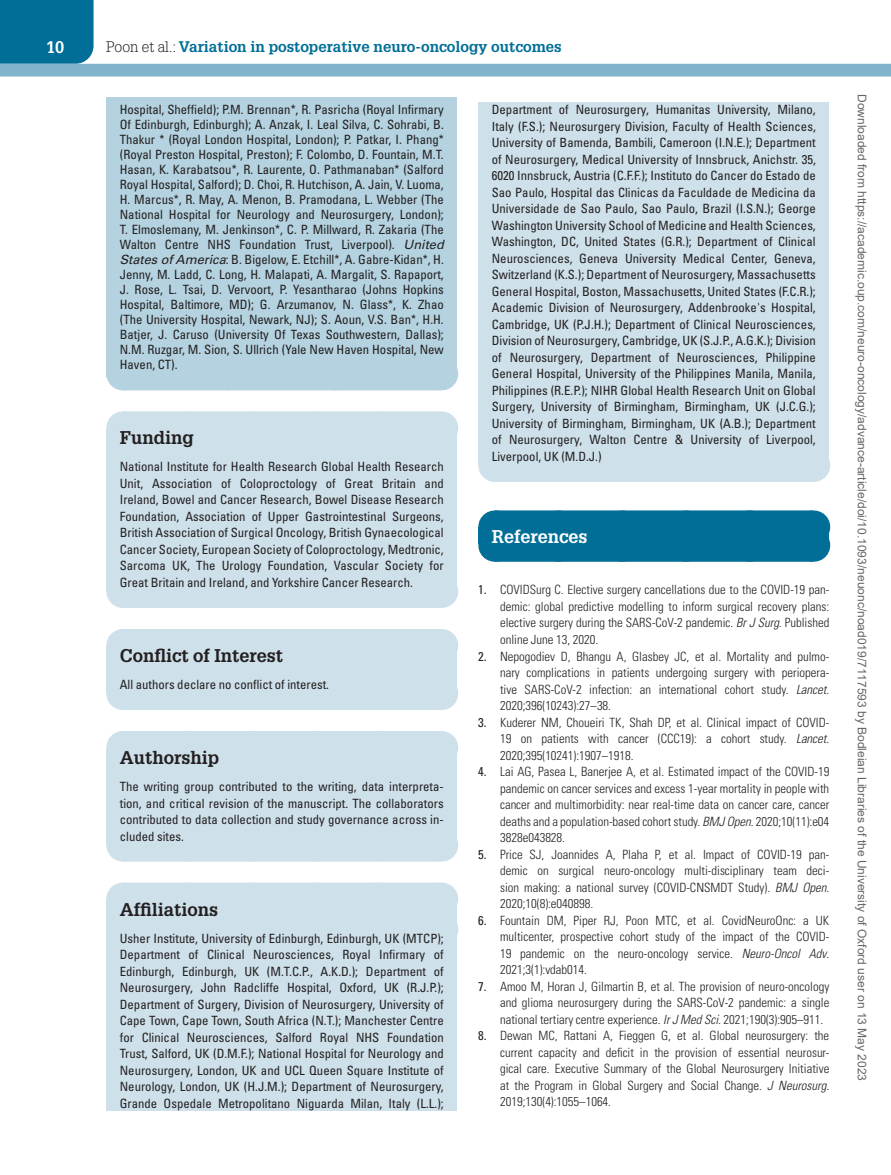
<style>
.page{position:relative;width:891px;height:1175px;background:#fff}
.page>*{position:absolute;margin:0;border:0;box-sizing:border-box;transform-origin:0 0}
.t1{font:700 18px "Glypha LT Std";color:#231f20}
.t2{font:700 18px "Glypha LT Std";color:#fff}
.t3{font:700 16.5px "Glypha LT Std";color:#fff}
.t4{font:700 15px "Glypha LT Std";color:#006e96}
.t5{font:condensed 12.75px/16.5px "Univers LT Std";color:#231f20;text-align:justify}
.t6{font:300 condensed 12.75px/16.5px "Univers LT Std";color:#231f20;text-align:justify}
.t7{font:12px "Arial";color:#666}
.s1{font-weight:300;color:#231f20}
.s2{font-family:"Arial Unicode MS";font-stretch:normal}
.s3{font-style:italic;font-stretch:normal}
.s4{font-weight:400}
.s5{font-style:italic}
</style>
<div class="page">
<div style="left:0;top:0;width:94px;height:64px;background:#006e96"></div>
<div style="left:0;top:64px;width:891px;height:12px;background:#7fb4ca"></div>
<div style="left:106px;top:98px;width:351px;height:279px;background:#b4d2df"></div>
<div style="left:123px;top:357px;width:318px;height:33px;background:#b4d2df"></div>
<hr style="left:441px;top:357px;width:1px;height:33px;background:#b4d2df">
<div style="left:106px;top:428px;width:351px;height:33px;background:#cee0ea"></div>
<div style="left:123px;top:411px;width:318px;height:33px;background:#cee0ea"></div>
<svg style="left:188px;top:411px;width:221px;height:1px"></svg>
<hr style="left:441px;top:411px;width:1px;height:33px;background:#cee0ea">
<div style="left:106px;top:459px;width:351px;height:131px;background:#cee0ea"></div>
<div style="left:123px;top:575px;width:318px;height:33px;background:#cee0ea"></div>
<hr style="left:441px;top:575px;width:1px;height:33px;background:#cee0ea">
<div style="left:106px;top:646px;width:351px;height:33px;background:#cee0ea"></div>
<div style="left:123px;top:629px;width:318px;height:33px;background:#cee0ea"></div>
<hr style="left:441px;top:629px;width:1px;height:33px;background:#cee0ea">
<div style="left:106px;top:676px;width:351px;height:16px;background:#cee0ea"></div>
<div style="left:123px;top:677px;width:318px;height:33px;background:#cee0ea"></div>
<hr style="left:441px;top:677px;width:1px;height:33px;background:#cee0ea">
<div style="left:106px;top:748px;width:351px;height:33px;background:#cee0ea"></div>
<div style="left:123px;top:731px;width:318px;height:33px;background:#cee0ea"></div>
<hr style="left:441px;top:731px;width:1px;height:33px;background:#cee0ea">
<div style="left:106px;top:778px;width:351px;height:66px;background:#cee0ea"></div>
<div style="left:123px;top:828px;width:318px;height:33px;background:#cee0ea"></div>
<hr style="left:441px;top:828px;width:1px;height:33px;background:#cee0ea">
<div style="left:106px;top:899px;width:351px;height:33px;background:#cee0ea"></div>
<div style="left:123px;top:882px;width:318px;height:33px;background:#cee0ea"></div>
<hr style="left:441px;top:882px;width:1px;height:33px;background:#cee0ea">
<div style="left:106px;top:930px;width:351px;height:181px;background:#cee0ea"></div>
<svg style="left:186px;top:882px;width:223px;height:1px"></svg>
<div style="left:478px;top:102px;width:351px;height:362px;background:#cee0ea"></div>
<div style="left:495px;top:449px;width:318px;height:33px;background:#cee0ea"></div>
<hr style="left:813px;top:449px;width:1px;height:33px;background:#cee0ea">
<div style="left:478px;top:527px;width:351px;height:17px;background:#006e96"></div>
<div style="left:495px;top:510px;width:318px;height:33px;background:#006e96"></div>
<hr style="left:813px;top:510px;width:1px;height:33px;background:#006e96">
<div style="left:495px;top:529px;width:318px;height:33px;background:#006e96"></div>
<svg style="left:558px;top:510px;width:223px;height:52px"></svg>
<hr style="left:813px;top:529px;width:1px;height:33px;background:#006e96">
<p class="t3" style="left:46px;top:37px;width:20px">10</p>
<p class="t4" style="left:106px;top:37px;width:457px"><span class="s1">Poon et al.:</span> Variation in postoperative neuro-oncology outcomes</p>
<p class="t5" style="left:120px;top:102px;width:326px;line-height:15px">Hospital, Sheffield); P.M. Brennan<span class="s2">*</span>, R. Pasricha (Royal Infirmary Of Edinburgh, Edinburgh); A. Anzak, I. Leal Silva, C. Sohrabi, B.<br>Thakur <span class="s2">*</span> (Royal London Hospital, London); P. Patkar, I. Phang<span class="s2">* </span>(Royal Preston Hospital, Preston); F. Colombo, D. Fountain, M.T.<br>Hasan, K. Karabatsou<span class="s2">*</span>, R. Laurente, O. Pathmanaban<span class="s2">*</span> (Salford Royal Hospital, Salford); D. Choi, R. Hutchison, A. Jain, V. Luoma, H. Marcus<span class="s2">*</span>, R. May, A. Menon, B. Pramodana, L. Webber (The National Hospital for Neurology and Neurosurgery, London); T. Elmoslemany, M. Jenkinson<span class="s2">*</span>, C. P. Millward, R. Zakaria (The Walton Centre NHS Foundation Trust, Liverpool). <span class="s3">United States of America</span>: B. Bigelow, E. Etchill<span class="s2">*</span>, A. Gabre-Kidan<span class="s2">*</span>, H.<br>Jenny, M. Ladd, C. Long, H. Malapati, A. Margalit, S. Rapaport, J. Rose, L. Tsai, D. Vervoort, P. Yesantharao (Johns Hopkins Hospital, Baltimore, MD); G. Arzumanov, N. Glass<span class="s2">*</span>, K. Zhao (The University Hospital, Newark, NJ); S. Aoun, V.S. Ban<span class="s2">*</span>, H.H.<br>Batjer, J. Caruso (University Of Texas Southwestern, Dallas); N.M. Ruzgar, M. Sion, S. Ullrich (Yale New Haven Hospital, New Haven, CT).</p>
<h1 class="t1" style="left:120px;top:427px;width:76px">Funding</h1>
<p class="t5" style="left:120px;top:458px;width:326px">National Institute for Health Research Global Health Research Unit, Association of Coloproctology of Great Britain and Ireland, Bowel and Cancer Research, Bowel Disease Research Foundation, Association of Upper Gastrointestinal Surgeons, British Association of Surgical Oncology, British Gynaecological Cancer Society, European Society of Coloproctology, Medtronic, Sarcoma UK, The Urology Foundation, Vascular Society for Great Britain and Ireland, and Yorkshire Cancer Research.</p>
<h1 class="t1" style="left:120px;top:644px;width:165px">Conflict of Interest</h1>
<p class="t5" style="left:120px;top:676px;width:211px">All authors declare no conflict of interest.</p>
<h1 class="t1" style="left:120px;top:746px;width:101px">Authorship</h1>
<p class="t5" style="left:120px;top:778px;width:326px">The writing group contributed to the writing, data interpreta&shy;tion, and critical revision of the manuscript. The collaborators contributed to data collection and study governance across in&shy;cluded sites.</p>
<h1 class="t1" style="left:120px;top:898px;width:100px">Affiliations</h1>
<p class="t5" style="left:120px;top:929px;width:326px">Usher Institute, University of Edinburgh, Edinburgh, UK (MTCP); Department of Clinical Neurosciences, Royal Infirmary of Edinburgh, Edinburgh, UK (M.T.C.P., A.K.D.); Department of Neurosurgery, John Radcliffe Hospital, Oxford, UK (R.J.P.); Department of Surgery, Division of Neurosurgery, University of Cape Town, Cape Town, South Africa (N.T.); Manchester Centre for Clinical Neurosciences, Salford Royal NHS Foundation Trust, Salford, UK (D.M.F.); National Hospital for Neurology and Neurosurgery, London, UK and UCL Queen Square Institute of Neurology, London, UK (H.J.M.); Department of Neurosurgery, Grande Ospedale Metropolitano Niguarda Milan, Italy (L.L.);</p>
<p class="t5" style="left:492px;top:101px;width:326px">Department of Neurosurgery, Humanitas University, Milano, Italy (F.S.); Neurosurgery Division, Faculty of Health Sciences, University of Bamenda, Bambili, Cameroon (I.N.E.); Department of Neurosurgery, Medical University of Innsbruck, Anichstr. 35, 6020 Innsbruck, Austria (C.F.F.); Instituto do Cancer do Estado de Sao Paulo, Hospital das Clinicas da Faculdade de Medicina da Universidade de Sao Paulo, Sao Paulo, Brazil (I.S.N.); George Washington University School of Medicine and Health Sciences, Washington, DC, United States (G.R.); Department of Clinical Neurosciences, Geneva University Medical Center, Geneva, Switzerland (K.S.); Department of Neurosurgery, Massachusetts General Hospital, Boston, Massachusetts, United States (F.C.R.); Academic Division of Neurosurgery, Addenbrooke's Hospital, Cambridge, UK (P.J.H.); Department of Clinical Neurosciences, Division of Neurosurgery, Cambridge, UK (S.J.P., A.G.K.); Division of Neurosurgery, Department of Neurosciences, Philippine General Hospital, University of the Philippines Manila, Manila, Philippines (R.E.P.); NIHR Global Health Research Unit on Global Surgery, University of Birmingham, Birmingham, UK (J.C.G.); University of Birmingham, Birmingham, UK (A.B.); Department of Neurosurgery, Walton Centre &amp; University of Liverpool, Liverpool, UK (M.D.J.)</p>
<h1 class="t2" style="left:492px;top:526px;width:97px">References</h1>
<p class="t6" style="left:500px;top:581px;width:331px;text-indent:-22px"><span class="s4">1.</span> COVIDSurg C. Elective surgery cancellations due to the COVID-19 pan&shy;demic: global predictive modelling to inform surgical recovery plans: elective surgery during the SARS-CoV-2 pandemic. <span class="s5">Br J Surg.</span> Published online June 13, 2020.</p>
<p class="t6" style="left:500px;top:647px;width:331px;text-indent:-22px"><span class="s4">2.</span> Nepogodiev D, Bhangu A, Glasbey JC, et al. Mortality and pulmo&shy;nary complications in patients undergoing surgery with periopera&shy;tive SARS-CoV-2 infection: an international cohort study. <span class="s5">Lancet</span>.<br>2020;396(10243):27–38.</p>
<p class="t6" style="left:500px;top:713px;width:331px;text-indent:-22px"><span class="s4">3.</span> Kuderer NM, Choueiri TK, Shah DP, et al. Clinical impact of COVID-19 on patients with cancer (CCC19): a cohort study. <span class="s5">Lancet</span>.<br>2020;395(10241):1907–1918.</p>
<p class="t6" style="left:500px;top:763px;width:331px;text-indent:-22px"><span class="s4">4.</span> Lai AG, Pasea L, Banerjee A, et al. Estimated impact of the COVID-19 pandemic on cancer services and excess 1-year mortality in people with cancer and multimorbidity: near real-time data on cancer care, cancer deaths and a population-based cohort study. <span class="s5">BMJ Open</span>. 2020;10(11):e04<br>3828e043828.</p>
<p class="t6" style="left:500px;top:845px;width:331px;text-indent:-22px"><span class="s4">5.</span> Price SJ, Joannides A, Plaha P, et al. Impact of COVID-19 pan&shy;demic on surgical neuro-oncology multi-disciplinary team deci&shy;sion making: a national survey (COVID-CNSMDT Study). <span class="s5">BMJ Open</span>.<br>2020;10(8):e040898.</p>
<p class="t6" style="left:500px;top:911px;width:331px;text-indent:-22px"><span class="s4">6.</span> Fountain DM, Piper RJ, Poon MTC, et al. CovidNeuroOnc: a UK multicenter, prospective cohort study of the impact of the COVID-19 pandemic on the neuro-oncology service. <span class="s5">Neuro-Oncol Adv</span>.<br>2021;3(1):vdab014.</p>
<p class="t6" style="left:500px;top:977px;width:331px;text-indent:-22px"><span class="s4">7.</span> Amoo M, Horan J, Gilmartin B, et al. The provision of neuro-oncology and glioma neurosurgery during the SARS-CoV-2 pandemic: a single national tertiary centre experience. <span class="s5">Ir J Med Sci.</span> 2021;190(3):905–911.</p>
<p class="t6" style="left:500px;top:1027px;width:331px;text-indent:-22px"><span class="s4">8.</span> Dewan MC, Rattani A, Fieggen G, et al. Global neurosurgery: the current capacity and deficit in the provision of essential neurosur&shy;gical care. Executive Summary of the Global Neurosurgery Initiative at the Program in Global Surgery and Social Change. <span class="s5">J Neurosurg.<br></span>2019;130(4):1055–1064.</p>
<p class="t7" style="left:866px;top:94px;width:988px;rotate:90deg">Downloaded from https://academic.oup.com/neuro-oncology/advance-article/doi/10.1093/neuonc/noad019/7117593 by Bodleian Libraries of the University of Oxford user on 13 May 2023</p>
</div>
